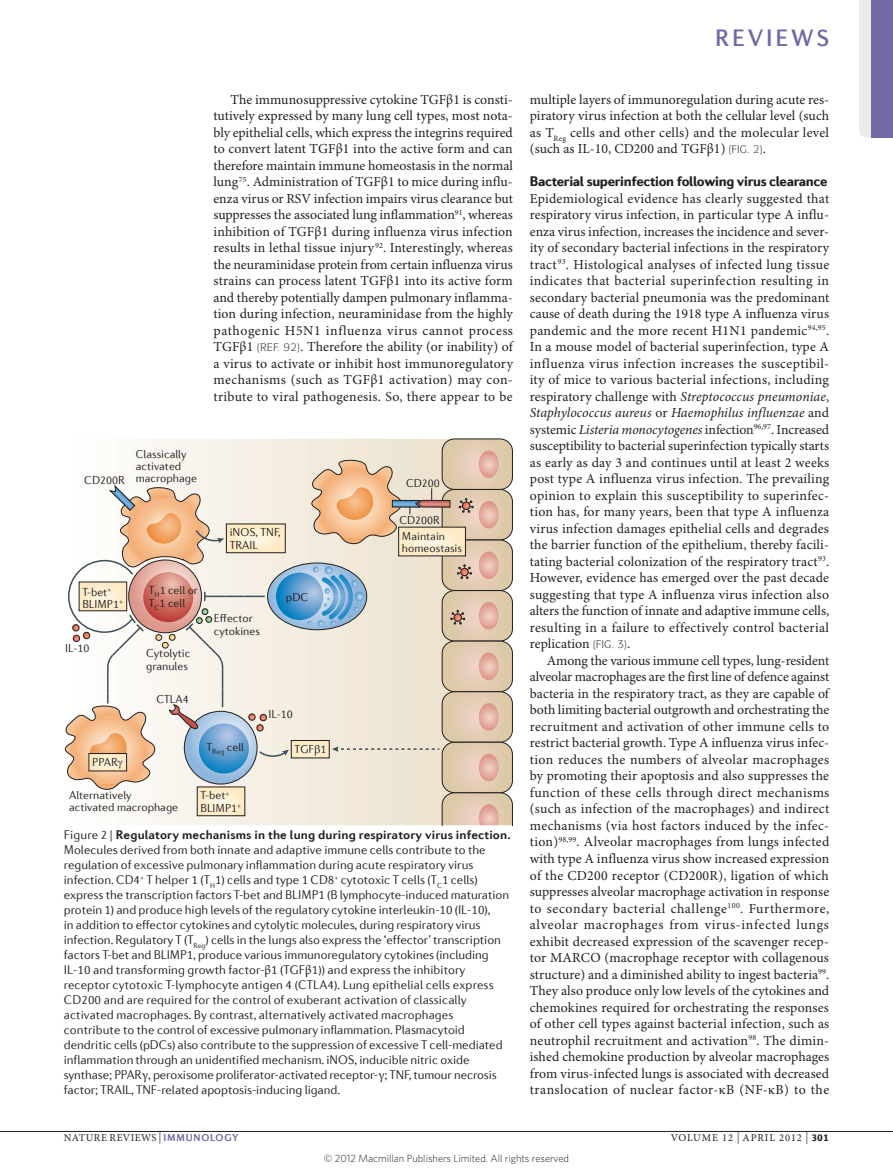
<style>
.page{position:relative;width:893px;height:1174px;background:#fff}
.page>*{position:absolute;margin:0;border:0;box-sizing:border-box;transform-origin:0 0}
.t1{font:500 24px "Diverda Sans Com";letter-spacing:.115em;color:#7367a4}
.crosshead{font:14.1px "Diverda Sans Com Black 2";letter-spacing:-.025em;color:#231f20}
.bodyindent{font:13.8px/16.5px "Minion Pro";letter-spacing:.025em;color:#231f20;text-align:justify}
.bodyfirst{font:13.8px/16.5px "Minion Pro";letter-spacing:.02em;color:#231f20;text-align:justify}
.figurecaptionnorule{font:12.75px/15px "Diverda Sans Com Light 2";letter-spacing:-.005em;color:#231f20}
.t2{font:300 11.7px/12.5px "Diverda Sans Com";color:#231f20}
.t3{font:11.7px/12.5px "Diverda Sans Com Light 2";color:#231f20}
.t4{font:700 11.7px "Diverda Sans Com";color:#231f20}
.t5{font:300 10.5px "Whitney";color:#231f20}
.t6{font:10.5px "Minion Pro";letter-spacing:.04em;color:#231f20}
.t7{font:10.5px "Minion Pro";letter-spacing:.085em;color:#231f20}
.s1{font-family:"Diverda Sans Com Light 2";font-weight:400}
.s2{font-family:"Diverda Sans Com";font-weight:300}
.s3{font-family:"Diverda Sans Com";font-weight:700}
.s4{font-family:"Minion Pro"}
.s5{color:#7367a4}
.s6{font-style:italic}
.s7{font-size:12px}
.s8{font-family:"Diverda Sans Com";font-weight:700;font-size:10.2px;color:#7367a4}
.s9{font-family:"Diverda Sans Com Black 2"}
</style>
<div class="page">
<hr style="left:0;top:1131px;width:893px;height:1px;background:#231f20">
<svg style="left:859px;top:0;width:13px;height:138px"></svg>
<div style="left:872px;top:0;width:21px;height:138px;background:#7367a4"></div>
<svg style="left:64px;top:439px;width:449px;height:386px"></svg>
<h1 class="t1" style="left:715px;top:24px;width:116px">REVIEWS</h1>
<p class="bodyindent" style="left:213px;top:92px;width:301px;text-indent:17px">The immunosuppressive cytokine TGFβ1 is consti&shy;tutively expressed by many lung cell types, most nota&shy;bly epithelial cells, which express the integrins required to convert latent TGFβ1 into the active form and can therefore maintain immune homeostasis in the normal lung<sup>75</sup>. Administration of TGFβ1 to mice during influ&shy;enza virus or RSV infection impairs virus clearance but suppresses the associated lung inflammation<sup>91</sup>, whereas inhibition of TGFβ1 during influenza virus infection results in lethal tissue injury<sup>92</sup>. Interestingly, whereas the neuraminidase protein from certain influenza virus strains can process latent TGFβ1 into its active form and thereby potentially dampen pulmonary inflamma&shy;tion during infection, neuraminidase from the highly pathogenic H5N1 influenza virus cannot process TGFβ1</p>
<p class="bodyindent" style="left:213px;top:339px;width:301px;text-indent:87px">. Therefore the ability (or inability) of a virus to activate or inhibit host immunoregulatory mechanisms (such as TGFβ1 activation) may con&shy;tribute to viral pathogenesis. So, there appear to be</p>
<p class="t3" style="left:84px;top:473px;width:42px">CD200R</p>
<p class="t2" style="left:136px;top:447px;width:63px">Classically activated <span class="s1">macrophage</span></p>
<p class="t3" style="left:406px;top:476px;width:35px">CD200</p>
<p class="t3" style="left:399px;top:514px;width:42px">CD200R</p>
<p class="t2" style="left:230px;top:526px;width:53px">iNOS, TNF,<br><span class="s1">TRAIL</span></p>
<p class="t2" style="left:402px;top:529px;width:62px">Maintain homeostasis</p>
<p class="t3" style="left:82px;top:585px;width:42px"><span class="s2">T‑bet</span><sup>+<br></sup>BLIMP1<sup>+</sup></p>
<p class="t3" style="left:65px;top:641px;width:26px">IL-10</p>
<p class="t3" style="left:92px;top:755px;width:27px">PPAR</p>
<p class="t3" style="left:149px;top:584px;width:51px">T<sub>H</sub>1 cell or<br>T<sub>C</sub>1 cell</p>
<p class="t2" style="left:146px;top:647px;width:46px">Cytolytic granules</p>
<p class="t3" style="left:156px;top:692px;width:34px">CTLA4</p>
<p class="t2" style="left:214px;top:612px;width:48px">Effector cytokines</p>
<p class="t3" style="left:206px;top:740px;width:39px">T<sub>Reg</sub> cell</p>
<p class="t3" style="left:286px;top:590px;width:24px">pDC</p>
<p class="t3" style="left:268px;top:708px;width:26px">IL-10</p>
<p class="t2" style="left:295px;top:742px;width:34px">TGF <span class="s1">1</span></p>
<p class="t2" style="left:69px;top:788px;width:111px">Alternatively activated macrophage</p>
<p class="t3" style="left:201px;top:789px;width:42px"><span class="s2">T‑bet</span><sup>+<br></sup>BLIMP1<sup>+</sup></p>
<p class="figurecaptionnorule" style="left:64px;top:827px;width:448px">Figure 2 | <span class="s3">Regulatory mechanisms in the lung during respiratory virus infection.<br></span>Molecules derived from both innate and adaptive immune cells contribute to the regulation of excessive pulmonary inflammation during acute respiratory virus infection. CD4<sup>+</sup> <span class="s2">T helper 1 (T</span><sub>H</sub>1) cells and type 1 CD8<sup>+</sup> <span class="s2">cytotoxic T cells (T</span><sub>C</sub>1 cells) <span class="s2">express the transcription factors T‑bet and BLIMP1 (B lymphocyte-induced maturation protein 1) and produce high levels of the regulatory cytokine interleukin‑10 (IL‑10),<br></span>in addition to effector cytokines and cytolytic molecules, during respiratory virus <span class="s2">infection. Regulatory T (T</span><sub>Reg</sub>) cells in the lungs also express the ‘effector’ transcription factors T‑bet and BLIMP1, produce various immunoregulatory cytokines (including IL‑10 and transforming growth factor‑<span class="s4">β</span>1 (TGF<span class="s4">β</span>1)) and express the inhibitory <span class="s2">receptor cytotoxic T‑lymphocyte antigen 4 (CTLA4). Lung epithelial cells express </span>CD200 and are required for the control of exuberant activation of classically activated macrophages. By contrast, alternatively activated macrophages contribute to the control of excessive pulmonary inflammation. Plasmacytoid <span class="s2">dendritic cells (pDCs) also contribute to the suppression of excessive T cell-mediated </span>inflammation through an unidentified mechanism. iNOS, inducible nitric oxide synthase; PPAR<span class="s4">γ</span>, peroxisome proliferator-activated receptor‑<span class="s4">γ</span>; TNF, tumour necrosis factor; TRAIL, TNF-related apoptosis-inducing ligand.</p>
<p class="t4" style="left:359px;top:902px;width:154px">Nature Reviews <span class="s1">|</span> <span class="s5">Immunology</span></p>
<p class="bodyindent" style="left:530px;top:92px;width:301px">multiple layers of immunoregulation during acute res&shy;piratory virus infection at both the cellular level (such as T<sub>Reg</sub> cells and other cells) and the molecular level (such as IL‑10, CD200 and TGFβ1)</p>
<p class="bodyindent" style="left:763px;top:141px;width:5px">.</p>
<p class="crosshead" style="left:530px;top:173px;width:299px">Bacterial superinfection following virus clearance</p>
<p class="bodyfirst" style="left:530px;top:191px;width:301px">Epidemiological evidence has clearly suggested that respiratory virus infection, in particular type A influ&shy;enza virus infection, increases the incidence and sever&shy;ity of secondary bacterial infections in the respiratory tract<sup>93</sup>. Histological analyses of infected lung tissue indicates that bacterial superinfection resulting in secondary bacterial pneumonia was the predominant cause of death during the 1918 type A influenza virus pandemic and the more recent H1N1 pandemic<sup>94,95</sup>.<br>In a mouse model of bacterial superinfection, type A influenza virus infection increases the susceptibil&shy;ity of mice to various bacterial infections, including respiratory challenge with <span class="s6">Streptococcus pneumoniae</span>, <span class="s6">Staphylococcus aureus</span> or <span class="s6">Haemophilus influenzae</span> and systemic <span class="s6">Listeria monocytogenes</span> infection<sup>96,97</sup>. Increased susceptibility to bacterial superinfection typically starts as early as day 3 and continues until at least 2 weeks post type A influenza virus infection. The prevailing opinion to explain this susceptibility to superinfec&shy;tion has, for many years, been that type A influenza virus infection damages epithelial cells and degrades the barrier function of the epithelium, thereby facili&shy;tating bacterial colonization of the respiratory tract<sup>93</sup>.<br>However, evidence has emerged over the past decade suggesting that type A influenza virus infection also alters the function of innate and adaptive immune cells, resulting in a failure to effectively control bacterial replication</p>
<p class="bodyfirst" style="left:617px;top:636px;width:14px">✓ .</p>
<p class="bodyindent" style="left:530px;top:653px;width:301px;text-indent:17px">Among the various immune cell types, lung-resident alveolar macrophages are the first line of defence against bacteria in the respiratory tract, as they are capable of both limiting bacterial outgrowth and orchestrating the recruitment and activation of other immune cells to restrict bacterial growth. Type A influenza virus infec&shy;tion reduces the numbers of alveolar macrophages by promoting their apoptosis and also suppresses the function of these cells through direct mechanisms (such as infection of the macrophages) and indirect mechanisms (via host factors induced by the infec&shy;tion)<sup>98,99</sup>. Alveolar macrophages from lungs infected with type A influenza virus show increased expression of the CD200 receptor (CD200R), ligation of which suppresses alveolar macrophage activation in response to secondary bacterial challenge<sup>100</sup>. Furthermore, alveolar macrophages from virus-infected lungs exhibit decreased expression of the scavenger recep&shy;tor MARCO (macrophage receptor with collagenous structure) and a diminished ability to ingest bacteria<sup>99</sup>.<br>They also produce only low levels of the cytokines and chemokines required for orchestrating the responses of other cell types against bacterial infection, such as neutrophil recruitment and activation<sup>98</sup>. The dimin&shy;ished chemokine production by alveolar macrophages from virus-infected lungs is associated with decreased translocation of nuclear factor-κB (NF‑κB) to the</p>
<p class="t6" style="left:64px;top:1131px;width:176px">NATURE REVIEWS <span class="s7">|</span> <span class="s8">IMMUNOLOGY</span></p>
<p class="t7" style="left:671px;top:1131px;width:160px">VOLUME 12 <span class="s7">|</span> APRIL 2012 <span class="s7">|</span> <span class="s9">301</span></p>
<p class="t5" style="left:324px;top:1151px;width:247px">© 2012 Macmillan Publishers Limited. All rights reserved</p>
</div>
